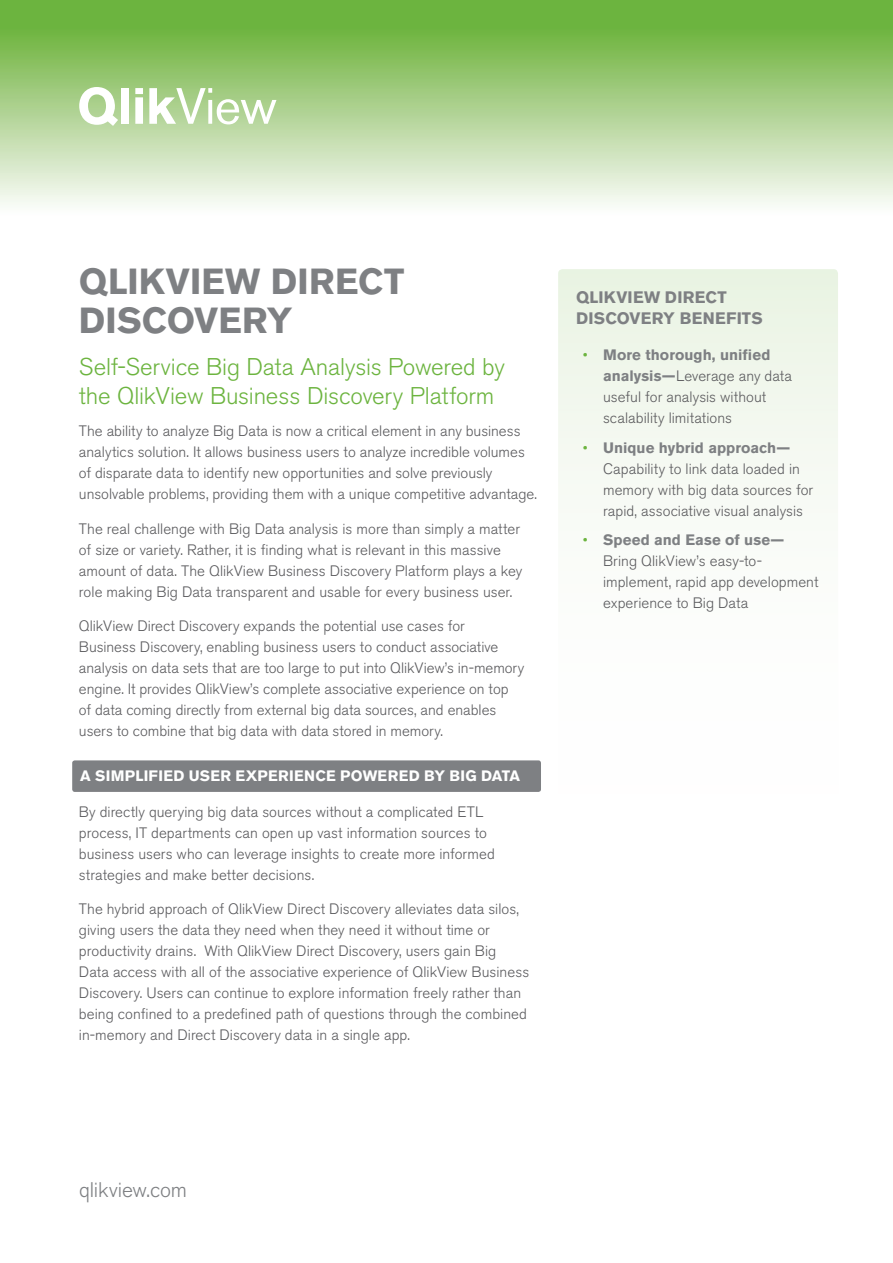
<style>
.page{position:relative;width:893px;height:1263px;background:#fff}
.page>*{position:absolute;margin:0;border:0;box-sizing:border-box;transform-origin:0 0}
.t1{font:700 36px/38.4px "Akzidenz Grotesk BQ";letter-spacing:.005em;color:#7e8083}
.Sub-title{font:300 24px/28.8px "Akzidenz Grotesk BQ";letter-spacing:-.005em;color:#6cb43f}
.t2{font:300 21px "Akzidenz Grotesk BQ";letter-spacing:-.005em;color:#7e8083}
.SIDEBAR_HEADER{font:700 16.5px/21px "Akzidenz Grotesk BQ";letter-spacing:.015em;color:#7e8083}
.BODY{font:300 15px/21px "Akzidenz Grotesk BQ";color:#5a5a5d}
.t3{font:700 15px "Akzidenz Grotesk BQ";letter-spacing:.02em;color:#fff}
.s1{color:#6cb43f}
.s2{font-weight:700;color:#7e8083}
</style>
<div class="page">
<svg style="left:0;top:0;width:893px;height:205px;background:#a9d08c"></svg>
<div style="left:121px;top:88px;width:8px;height:36px;background:#fff"></div>
<svg style="left:135px;top:88px;width:8px;height:36px"></svg>
<svg style="left:149px;top:88px;width:127px;height:36px"></svg>
<svg style="left:79px;top:87px;width:39px;height:39px"></svg>
<div style="left:558px;top:269px;width:280px;height:564px;background:linear-gradient(to bottom,#ecf5e6,#fff);border-radius:4px"></div>
<div style="left:72px;top:760px;width:469px;height:32px;background:#7e8083;border-radius:3px"></div>
<p class="t1" style="left:79px;top:263px;width:327px">QLIKVIEW DIRECT<br>DISCOVERY</p>
<p class="Sub-title" style="left:79px;top:353px;width:427px">Self-Service Big Data Analysis Powered by the QlikView Business Discovery Platform</p>
<p class="BODY" style="left:79px;top:421px;width:460px">The ability to analyze Big Data is now a critical element in any business analytics solution. It allows business users to analyze incredible volumes of disparate data to identify new opportunities and solve previously unsolvable problems, providing them with a unique competitive advantage.</p>
<p class="BODY" style="left:79px;top:518px;width:445px">The real challenge with Big Data analysis is more than simply a matter of size or variety. Rather, it is finding what is relevant in this massive amount of data. The QlikView Business Discovery Platform plays a key role making Big Data transparent and usable for every business user.</p>
<p class="BODY" style="left:79px;top:616px;width:447px">QlikView Direct Discovery expands the potential use cases for Business Discovery, enabling business users to conduct associative analysis on data sets that are too large to put into QlikView’s in-memory engine. It provides QlikView’s complete associative experience on top of data coming directly from external big data sources, and enables users to combine that big data with data stored in memory.</p>
<p class="t3" style="left:80px;top:767px;width:441px">A SIMPLIFIED USER EXPERIENCE POWERED BY BIG DATA</p>
<p class="BODY" style="left:79px;top:801px;width:417px">By directly querying big data sources without a complicated ETL process, IT departments can open up vast information sources to business users who can leverage insights to create more informed strategies and make better decisions.</p>
<p class="BODY" style="left:79px;top:899px;width:452px">The hybrid approach of QlikView Direct Discovery alleviates data silos, giving users the data they need when they need it without time or productivity drains. With QlikView Direct Discovery, users gain Big Data access with all of the associative experience of QlikView Business Discovery. Users can continue to explore information freely rather than being confined to a predefined path of questions through the combined in-memory and Direct Discovery data in a single app.</p>
<p class="SIDEBAR_HEADER" style="left:576px;top:287px;width:188px">QLIKVIEW DIRECT<br>DISCOVERY BENEFITS</p>
<p class="BODY" style="left:603px;top:345px;width:191px;text-indent:-20px"><span class="s1">•</span> <span class="s2">More thorough, unified analysis—</span>Leverage any data useful for analysis without scalability limitations</p>
<p class="BODY" style="left:603px;top:437px;width:212px;text-indent:-20px"><span class="s1">•</span> <span class="s2">Unique hybrid approach—<br></span>Capability to link data loaded in memory with big data sources for rapid, associative visual analysis</p>
<p class="BODY" style="left:603px;top:530px;width:217px;text-indent:-20px"><span class="s1">•</span> <span class="s2">Speed and Ease of use—<br></span>Bring QlikView’s easy-to&shy;implement, rapid app development experience to Big Data</p>
<h3 class="t2" style="left:79px;top:1178px;width:109px">qlikview.com</h3>
</div>
